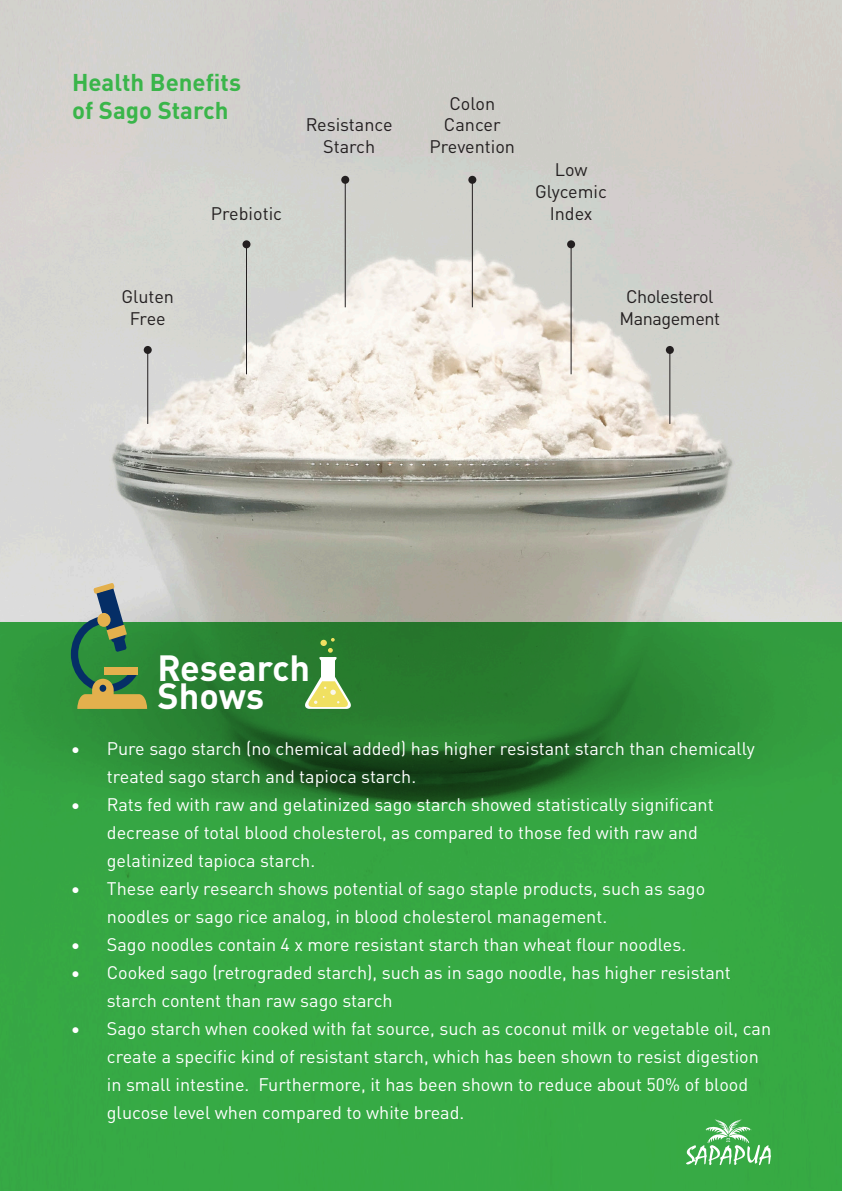
<style>
.page{position:relative;width:842px;height:1191px;background:#fff}
.page>*{position:absolute;margin:0;border:0;box-sizing:border-box;transform-origin:0 0}
.t1{font:700 36px "DIN Pro";color:#fff}
.t2{font:700 24px "DIN Pro";color:#3ab54a}
.t3{font:18px/28px "DIN Pro";color:#fff}
.t4{font:18px/21.6px "DIN Pro";color:#231f20;text-align:center}
.t5{font:18px/21.6px "DIN Pro";letter-spacing:-.025em;color:#231f20;text-align:center}
</style>
<div class="page">
<img style="left:0;top:0;width:842px;height:622px">
<svg style="left:0;top:622px;width:842px;height:569px;background:#329d3e"></svg>
<hr style="left:246px;top:244px;width:1px;height:130px;background:#231f20">
<div style="left:242px;top:240px;width:8px;height:8px;background:#231f20;border-radius:50%"></div>
<hr style="left:345px;top:180px;width:1px;height:127px;background:#231f20">
<div style="left:341px;top:176px;width:8px;height:8px;background:#231f20;border-radius:50%"></div>
<hr style="left:147px;top:350px;width:1px;height:74px;background:#231f20">
<div style="left:144px;top:346px;width:8px;height:8px;background:#231f20;border-radius:50%"></div>
<hr style="left:571px;top:244px;width:1px;height:130px;background:#231f20">
<div style="left:567px;top:240px;width:8px;height:8px;background:#231f20;border-radius:50%"></div>
<hr style="left:472px;top:180px;width:1px;height:127px;background:#231f20">
<div style="left:468px;top:176px;width:8px;height:8px;background:#231f20;border-radius:50%"></div>
<hr style="left:669px;top:350px;width:1px;height:74px;background:#231f20">
<div style="left:666px;top:346px;width:8px;height:8px;background:#231f20;border-radius:50%"></div>
<svg style="left:305px;top:648px;width:46px;height:61px"></svg>
<div style="left:320px;top:640px;width:7px;height:6px;background:#f0e061;border-radius:50%"></div>
<svg style="left:331px;top:638px;width:4px;height:3px"></svg>
<svg style="left:71px;top:583px;width:76px;height:126px;background:#719669"></svg>
<div style="left:97px;top:613px;width:14px;height:14px;background:#e3b04d;border-radius:50%"></div>
<svg style="left:686px;top:1119px;width:85px;height:46px;background:#66be70"></svg>
<p class="t2" style="left:72px;top:63px;width:171px">Health Benefits</p>
<p class="t2" style="left:72px;top:91px;width:158px">of Sago Starch</p>
<p class="t4" style="left:211px;top:201px;width:73px">Prebiotic</p>
<p class="t4" style="left:306px;top:113px;width:88px">Resistance</p>
<p class="t4" style="left:323px;top:134px;width:53px">Starch</p>
<p class="t4" style="left:121px;top:285px;width:54px">Gluten</p>
<p class="t4" style="left:130px;top:306px;width:38px">Free</p>
<p class="t4" style="left:430px;top:91px;width:87px">Colon<br>Cancer<br>Prevention</p>
<p class="t4" style="left:535px;top:158px;width:73px">Low<br>Glycemic<br>Index</p>
<p class="t5" style="left:620px;top:285px;width:102px">Cholesterol<br>Management</p>
<p class="t1" style="left:158px;top:640px;width:154px">Research</p>
<p class="t1" style="left:158px;top:668px;width:108px">Shows</p>
<p class="t3" style="left:107px;top:733px;width:649px;text-indent:-36px">• Pure sago starch (no chemical added) has higher resistant starch than chemically treated sago starch and tapioca starch.</p>
<p class="t3" style="left:107px;top:789px;width:608px;text-indent:-36px">• Rats fed with raw and gelatinized sago starch showed statistically significant decrease of total blood cholesterol, as compared to those fed with raw and gelatinized tapioca starch.</p>
<p class="t3" style="left:107px;top:873px;width:600px;text-indent:-36px">• These early research shows potential of sago staple products, such as sago noodles or sago rice analog, in blood cholesterol management.</p>
<p class="t3" style="left:71px;top:929px;width:617px">• Sago noodles contain 4 x more resistant starch than wheat flour noodles.</p>
<p class="t3" style="left:107px;top:957px;width:626px;text-indent:-36px">• Cooked sago (retrograded starch), such as in sago noodle, has higher resistant starch content than raw sago starch</p>
<p class="t3" style="left:107px;top:1013px;width:666px;text-indent:-36px">• Sago starch when cooked with fat source, such as coconut milk or vegetable oil, can create a specific kind of resistant starch, which has been shown to resist digestion in small intestine. Furthermore, it has been shown to reduce about 50% of blood glucose level when compared to white bread.</p>
</div>
